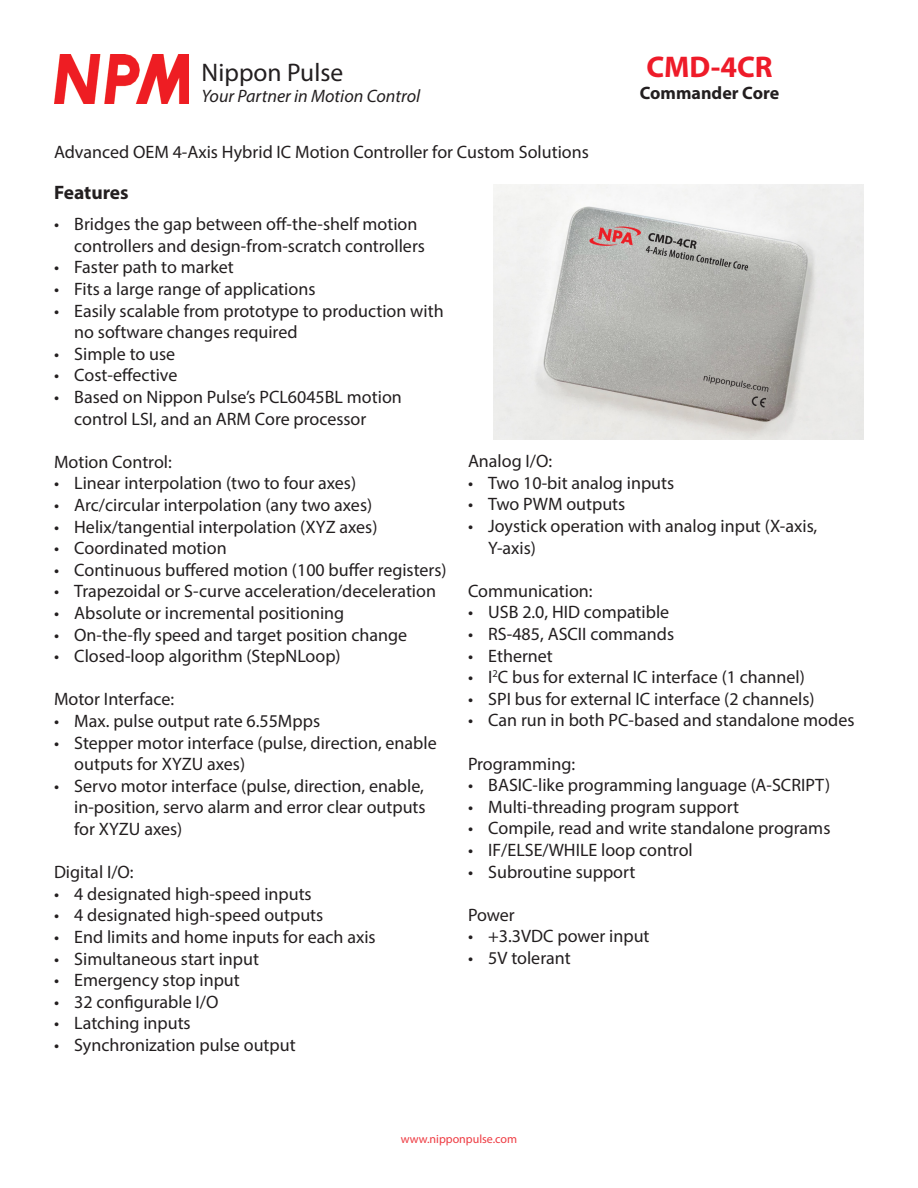
<style>
.page{position:relative;width:918px;height:1188px;background:#fff}
.page>*{position:absolute;margin:0;border:0;box-sizing:border-box;transform-origin:0 0}
.t1{font:700 30px "Myriad Pro";color:#ee1b29}
.t2{font:25.5px "Myriad Pro";color:#231f20}
.t3{font:700 19.5px "Myriad Pro";color:#231f20}
.t4{font:18px/21.6px "Myriad Pro";color:#231f20}
.t5{font:italic 18px "Myriad Pro";color:#231f20}
.t6{font:700 18px "Myriad Pro";color:#231f20}
.t7{font:12px "Myriad Pro";color:#ee3a41}
</style>
<div class="page">
<img style="left:54px;top:55px;width:134px;height:49px">
<img style="left:494px;top:185px;width:370px;height:255px">
<p class="t2" style="left:202px;top:56px;width:143px">Nippon Pulse</p>
<p class="t5" style="left:202px;top:85px;width:220px">Your Partner in Motion Control</p>
<p class="t4" style="left:54px;top:141px;width:536px">Advanced OEM 4-Axis Hybrid IC Motion Controller for Custom Solutions</p>
<p class="t3" style="left:54px;top:179px;width:76px">Features</p>
<p class="t1" style="left:646px;top:47px;width:128px">CMD-4CR</p>
<p class="t6" style="left:640px;top:82px;width:141px">Commander Core</p>
<p class="t4" style="left:74px;top:213px;width:352px;text-indent:-20px">• Bridges the gap between off-the-shelf motion controllers and design-from-scratch controllers</p>
<p class="t4" style="left:54px;top:256px;width:181px">• Faster path to market</p>
<p class="t4" style="left:54px;top:278px;width:263px">• Fits a large range of applications</p>
<p class="t4" style="left:74px;top:299px;width:371px;text-indent:-20px">• Easily scalable from prototype to production with no software changes required</p>
<p class="t4" style="left:54px;top:343px;width:123px">• Simple to use</p>
<p class="t4" style="left:54px;top:364px;width:125px">• Cost-effective</p>
<p class="t4" style="left:74px;top:386px;width:329px;text-indent:-20px">• Based on Nippon Pulse’s PCL6045BL motion control LSI, and an ARM Core processor</p>
<p class="t4" style="left:54px;top:451px;width:119px">Motion Control:</p>
<p class="t4" style="left:54px;top:472px;width:304px">• Linear interpolation (two to four axes)</p>
<p class="t4" style="left:54px;top:494px;width:320px">• Arc/circular interpolation (any two axes)</p>
<p class="t4" style="left:54px;top:515px;width:325px">• Helix/tangential interpolation (XYZ axes)</p>
<p class="t4" style="left:54px;top:537px;width:174px">• Coordinated motion</p>
<p class="t4" style="left:54px;top:559px;width:394px">• Continuous buffered motion (100 buffer registers)</p>
<p class="t4" style="left:54px;top:580px;width:384px">• Trapezoidal or S-curve acceleration/deceleration</p>
<p class="t4" style="left:54px;top:602px;width:292px">• Absolute or incremental positioning</p>
<p class="t4" style="left:54px;top:623px;width:355px">• On-the-fly speed and target position change</p>
<p class="t4" style="left:54px;top:645px;width:288px">• Closed-loop algorithm (StepNLoop)</p>
<p class="t4" style="left:54px;top:688px;width:122px">Motor Interface:</p>
<p class="t4" style="left:54px;top:710px;width:268px">• Max. pulse output rate 6.55Mpps</p>
<p class="t4" style="left:74px;top:731px;width:364px;text-indent:-20px">• Stepper motor interface (pulse, direction, enable outputs for XYZU axes)</p>
<p class="t4" style="left:74px;top:775px;width:353px;text-align:justify;text-indent:-20px">• Servo motor interface (pulse, direction, enable, in-position, servo alarm and error clear outputs for XYZU axes)</p>
<p class="t4" style="left:54px;top:861px;width:81px">Digital I/O:</p>
<p class="t4" style="left:54px;top:883px;width:259px">• 4 designated high-speed inputs</p>
<p class="t4" style="left:54px;top:904px;width:271px">• 4 designated high-speed outputs</p>
<p class="t4" style="left:54px;top:926px;width:323px">• End limits and home inputs for each axis</p>
<p class="t4" style="left:54px;top:947px;width:207px">• Simultaneous start input</p>
<p class="t4" style="left:54px;top:969px;width:187px">• Emergency stop input</p>
<p class="t4" style="left:54px;top:991px;width:166px">• 32 configurable I/O</p>
<p class="t4" style="left:54px;top:1012px;width:138px">• Latching inputs</p>
<p class="t4" style="left:54px;top:1034px;width:243px">• Synchronization pulse output</p>
<p class="t4" style="left:468px;top:450px;width:86px">Analog I/O:</p>
<p class="t4" style="left:468px;top:472px;width:208px">• Two 10-bit analog inputs</p>
<p class="t4" style="left:468px;top:493px;width:159px">• Two PWM outputs</p>
<p class="t4" style="left:488px;top:515px;width:331px;text-indent:-20px">• Joystick operation with analog input (X-axis,<br>Y-axis)</p>
<p class="t4" style="left:468px;top:580px;width:126px">Communication:</p>
<p class="t4" style="left:468px;top:601px;width:203px">• USB 2.0, HID compatible</p>
<p class="t4" style="left:468px;top:623px;width:208px">• RS-485, ASCII commands</p>
<p class="t4" style="left:468px;top:644px;width:86px">• Ethernet</p>
<p class="t4" style="left:468px;top:666px;width:338px">• I<sup>2</sup>C bus for external IC interface (1 channel)</p>
<p class="t4" style="left:468px;top:688px;width:348px">• SPI bus for external IC interface (2 channels)</p>
<p class="t4" style="left:468px;top:709px;width:388px">• Can run in both PC-based and standalone modes</p>
<p class="t4" style="left:468px;top:752px;width:109px">Programming:</p>
<p class="t4" style="left:468px;top:774px;width:364px">• BASIC-like programming language (A-SCRIPT)</p>
<p class="t4" style="left:468px;top:796px;width:272px">• Multi-threading program support</p>
<p class="t4" style="left:468px;top:817px;width:364px">• Compile, read and write standalone programs</p>
<p class="t4" style="left:468px;top:839px;width:226px">• IF/ELSE/WHILE loop control</p>
<p class="t4" style="left:468px;top:860px;width:169px">• Subroutine support</p>
<p class="t4" style="left:468px;top:904px;width:48px">Power</p>
<p class="t4" style="left:468px;top:925px;width:183px">• +3.3VDC power input</p>
<p class="t4" style="left:468px;top:947px;width:104px">• 5V tolerant</p>
<p class="t7" style="left:401px;top:1131px;width:118px">www.nipponpulse.com</p>
</div>
